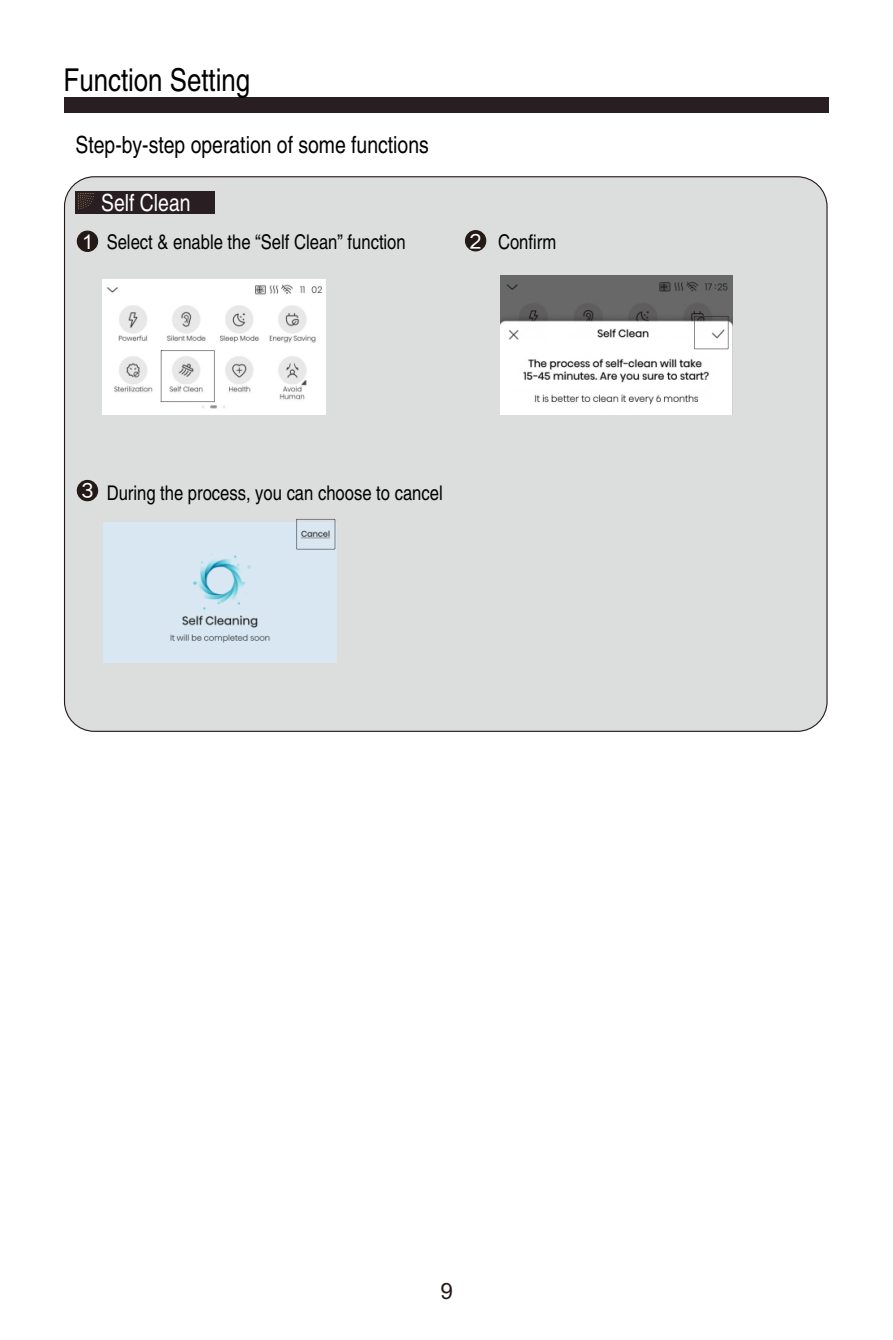
<style>
.page{position:relative;width:893px;height:1340px;background:#fff}
.page>*{position:absolute;margin:0;border:0;box-sizing:border-box;transform-origin:0 0}
.t1{font:condensed 31.5px "Helvetica";color:#000}
.t2{font:condensed 23.62px "Helvetica";color:#000}
.t3{font:condensed 23.62px "Helvetica";color:#fff}
.t4{font:22.5px "Arial";color:#231916}
.t5{font:condensed 20.25px "Helvetica";color:#000}
.t6{font:20.25px "HY Qi Hei EES";color:#fff}
.t7{font:20.25px "Arial";color:#fff}
</style>
<div class="page">
<div style="left:64px;top:98px;width:765px;height:15px;background:#291f22"></div>
<div style="left:64px;top:176px;width:764px;height:556px;background:#dcdddd;border:1px solid #231916;border-radius:30px"></div>
<div style="left:76px;top:191px;width:139px;height:23px;background:#291f22"></div>
<svg style="left:78px;top:193px;width:16px;height:16px"></svg>
<div style="left:465px;top:230px;width:21px;height:21px;background:#231916;border:1px solid #231916;border-radius:50%"></div>
<div style="left:77px;top:230px;width:21px;height:22px;background:#231916;border:1px solid #231916;border-radius:50%"></div>
<img style="left:104px;top:522px;width:233px;height:140px">
<div style="left:77px;top:480px;width:21px;height:21px;background:#231916;border:1px solid #231916;border-radius:50%"></div>
<img style="left:103px;top:279px;width:223px;height:135px">
<img style="left:500px;top:275px;width:233px;height:140px">
<div style="left:694px;top:316px;width:34px;height:33px;border:1px dashed #231916"></div>
<h1 class="t1" style="left:64px;top:68px;width:188px">Function Setting</h1>
<p class="t2" style="left:76px;top:136px;width:355px">Step-by-step operation of some functions</p>
<p class="t3" style="left:101px;top:194px;width:91px">Self Clean</p>
<p class="t7" style="left:82px;top:234px;width:13px">1</p>
<p class="t6" style="left:469px;top:230px;width:14px">2</p>
<p class="t5" style="left:107px;top:234px;width:301px">Select &amp; enable the “Self Clean” function</p>
<p class="t5" style="left:498px;top:234px;width:60px">Confirm</p>
<p class="t6" style="left:81px;top:480px;width:14px">3</p>
<p class="t5" style="left:107px;top:485px;width:337px">During the process, you can choose to cancel</p>
<p class="t4" style="left:440px;top:1282px;width:14px">9</p>
</div>
